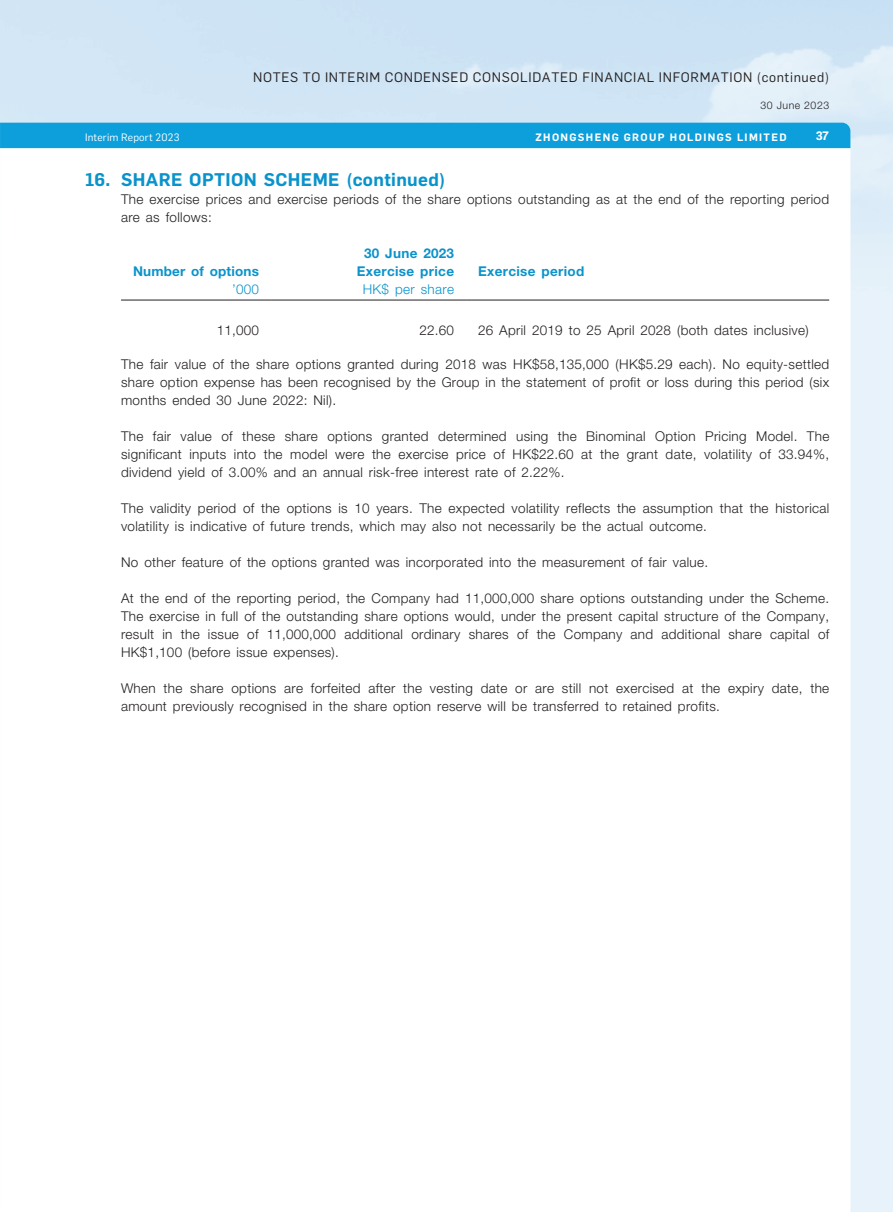
<style>
.page{position:relative;width:893px;height:1212px;background:#e7f2fa}
.page>*{position:absolute;margin:0;border:0;box-sizing:border-box;transform-origin:0 0}
._03_H1{font:600 18px "Flama";letter-spacing:.02em;color:#0a93cb}
._01_Body_Text{font:300 13.5px/18px "Helvetica Neue LT Std";letter-spacing:.025em;color:#231f20}
.t1{font:13.5px "Flama";letter-spacing:.05em;color:#231f20}
._15_Table_Stub{font:300 13.5px "Helvetica Neue LT Std";letter-spacing:.025em;color:#231f20}
._15_Table_Stub-2{font:700 13.5px "Helvetica Neue LT Std";letter-spacing:.015em;color:#0a93cb}
._11_P0{font:700 13.5px "Helvetica Neue LT Std";letter-spacing:.025em;color:#0a93cb}
._01_Body_Text-2{font:700 13.5px "Helvetica Neue LT Std";letter-spacing:.025em;color:#0a93cb}
._01_Body_Text-3{font:300 13.5px "Helvetica Neue LT Std";letter-spacing:.025em;color:#0a93cb}
._15_Table_Stub-3{font:300 13.5px "Helvetica Neue LT Std";color:#0a93cb}
.t2{font:600 12px "Flama";color:#fff}
.t3{font:600 10.5px "Flama";letter-spacing:.13em;color:#fff}
.t4{font:10.5px "Flama";letter-spacing:.02em;color:#fff}
.t5{font:300 10.5px "Helvetica Neue LT Std";letter-spacing:.05em;color:#231f20}
</style>
<div class="page">
<img style="left:0;top:0;width:893px;height:351px">
<div style="left:0;top:148px;width:850px;height:1064px;background:#fff"></div>
<div style="left:0;top:123px;width:850px;height:25px;background:#0c9fdc"></div>
<hr style="left:121px;top:300px;width:150px;height:1px;background:#231f20">
<hr style="left:271px;top:300px;width:195px;height:1px;background:#231f20">
<hr style="left:466px;top:300px;width:363px;height:1px;background:#231f20">
<p class="t1" style="left:253px;top:68px;width:578px">NOTES TO INTERIM CONDENSED CONSOLIDATED FINANCIAL INFORMATION (continued)</p>
<p class="t5" style="left:761px;top:98px;width:70px">30 June 2023</p>
<p class="t4" style="left:85px;top:130px;width:96px">Interim Report 2023</p>
<p class="t3" style="left:535px;top:130px;width:253px">ZHONGSHENG GROUP HOLDINGS LIMITED</p>
<p class="t2" style="left:816px;top:127px;width:15px">37</p>
<p class="_03_H1" style="left:85px;top:167px;width:362px">16. SHARE OPTION SCHEME (continued)</p>
<p class="_01_Body_Text" style="left:121px;top:190px;width:710px">The exercise prices and exercise periods of the share options outstanding as at the end of the reporting period are as follows:</p>
<p class="_15_Table_Stub-2" style="left:364px;top:245px;width:92px">30 June 2023</p>
<p class="_15_Table_Stub-2" style="left:133px;top:263px;width:127px">Number of options</p>
<p class="_01_Body_Text-2" style="left:357px;top:263px;width:99px">Exercise price</p>
<p class="_11_P0" style="left:478px;top:263px;width:108px">Exercise period</p>
<p class="_15_Table_Stub-3" style="left:232px;top:281px;width:28px">’000</p>
<p class="_01_Body_Text-3" style="left:363px;top:281px;width:93px">HK$ per share</p>
<p class="_15_Table_Stub" style="left:217px;top:322px;width:44px">11,000</p>
<p class="_01_Body_Text" style="left:420px;top:321px;width:36px">22.60</p>
<p class="_15_Table_Stub" style="left:478px;top:322px;width:332px">26 April 2019 to 25 April 2028 (both dates inclusive)</p>
<p class="_01_Body_Text" style="left:121px;top:355px;width:710px;text-align:justify">The fair value of the share options granted during 2018 was HK$58,135,000 (HK$5.29 each). No equity-settled share option expense has been recognised by the Group in the statement of profit or loss during this period (six months ended 30 June 2022: Nil).</p>
<p class="_01_Body_Text" style="left:121px;top:427px;width:710px;text-align:justify">The fair value of these share options granted determined using the Binominal Option Pricing Model. The significant inputs into the model were the exercise price of HK$22.60 at the grant date, volatility of 33.94%, dividend yield of 3.00% and an annual risk-free interest rate of 2.22%.</p>
<p class="_01_Body_Text" style="left:121px;top:499px;width:710px">The validity period of the options is 10 years. The expected volatility reflects the assumption that the historical volatility is indicative of future trends, which may also not necessarily be the actual outcome.</p>
<p class="_01_Body_Text" style="left:121px;top:553px;width:589px">No other feature of the options granted was incorporated into the measurement of fair value.</p>
<p class="_01_Body_Text" style="left:121px;top:589px;width:710px;text-align:justify">At the end of the reporting period, the Company had 11,000,000 share options outstanding under the Scheme.<br>The exercise in full of the outstanding share options would, under the present capital structure of the Company, result in the issue of 11,000,000 additional ordinary shares of the Company and additional share capital of HK$1,100 (before issue expenses).</p>
<p class="_01_Body_Text" style="left:121px;top:679px;width:710px">When the share options are forfeited after the vesting date or are still not exercised at the expiry date, the amount previously recognised in the share option reserve will be transferred to retained profits.</p>
</div>
